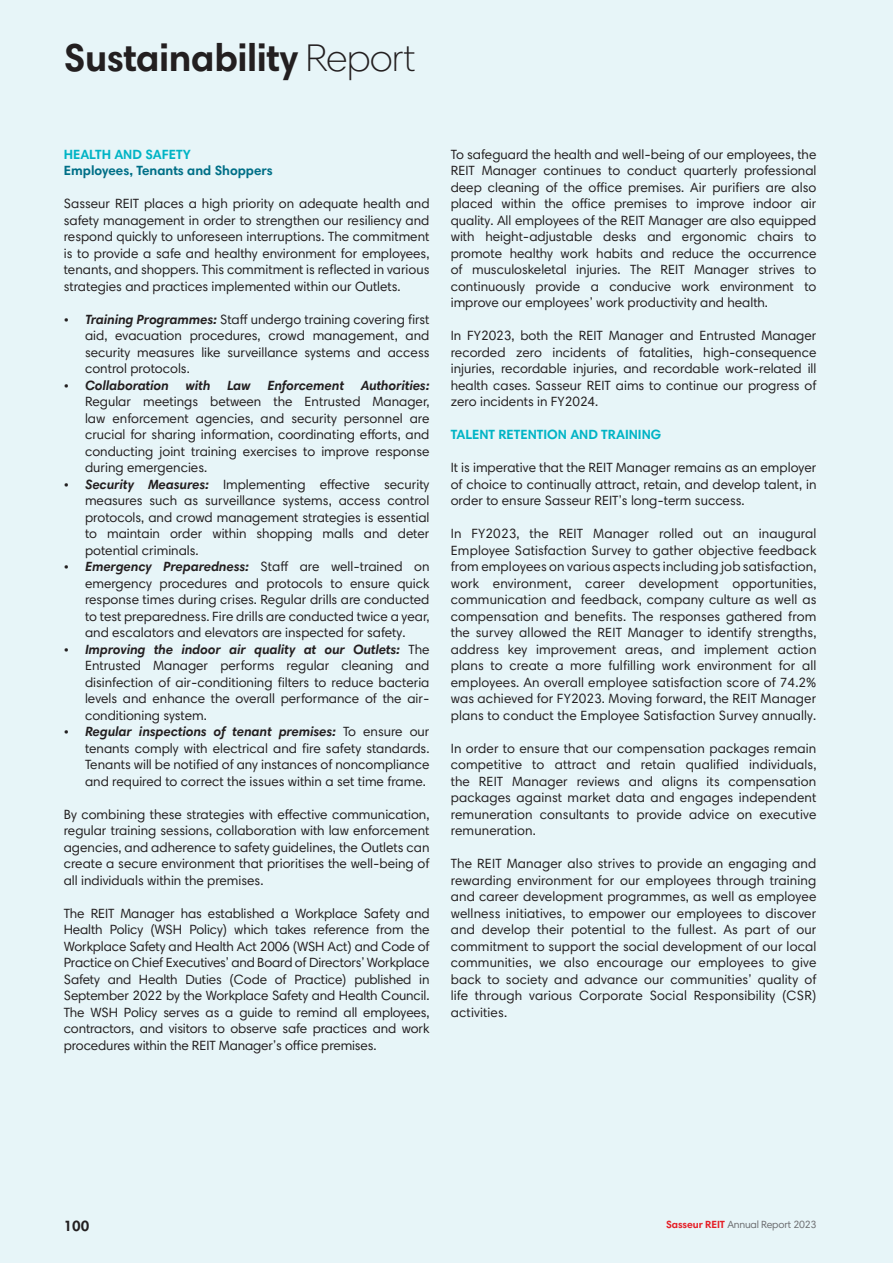
<style>
.page{position:relative;width:893px;height:1263px;background:#e7f5f8}
.page>*{position:absolute;margin:0;border:0;box-sizing:border-box;transform-origin:0 0}
.t1{font:700 39px "Harmonia Sans Pro";letter-spacing:-.01em;color:#231f20}
.t2{font:700 15px "Harmonia Sans Pro";color:#231f20}
.t3{font:13.5px/16.5px "Harmonia Sans Pro";color:#231f20;text-align:justify}
.t4{font:700 13.5px "Harmonia Sans Pro";color:#00b4c5}
.t5{font:700 13.5px "Harmonia Sans Pro";color:#006f87}
.t6{font:10.5px "Harmonia Sans Pro";letter-spacing:-.02em;color:#6c6d70}
.s1{font-family:"Harmonia Sans Pro Cyr";font-weight:300}
.s2{font-weight:700;font-style:italic}
.s3{font-weight:700;color:#e51f27}
</style>
<div class="page">
<p class="t1" style="left:64px;top:33px;width:353px">Sustainability <span class="s1">Report</span></p>
<p class="t4" style="left:64px;top:145px;width:128px">HEALTH AND SAFETY</p>
<p class="t5" style="left:64px;top:162px;width:210px">Employees, Tenants and Shoppers</p>
<p class="t3" style="left:64px;top:195px;width:367px">Sasseur REIT places a high priority on adequate health and safety management in order to strengthen our resiliency and respond quickly to unforeseen interruptions. The commitment is to provide a safe and healthy environment for employees, tenants, and shoppers. This commitment is reflected in various strategies and practices implemented within our Outlets.</p>
<p class="t3" style="left:85px;top:311px;width:346px;text-indent:-21px">• <span class="s2">Training Programmes:</span> Staff undergo training covering first aid, evacuation procedures, crowd management, and security measures like surveillance systems and access control protocols.</p>
<p class="t3" style="left:85px;top:377px;width:346px;text-indent:-21px">• <span class="s2">Collaboration with Law Enforcement Authorities:<br></span>Regular meetings between the Entrusted Manager, law enforcement agencies, and security personnel are crucial for sharing information, coordinating efforts, and conducting joint training exercises to improve response during emergencies.</p>
<p class="t3" style="left:85px;top:476px;width:346px;text-indent:-21px">• <span class="s2">Security Measures:</span> Implementing effective security measures such as surveillance systems, access control protocols, and crowd management strategies is essential to maintain order within shopping malls and deter potential criminals.</p>
<p class="t3" style="left:85px;top:558px;width:346px;text-indent:-21px">• <span class="s2">Emergency Preparedness:</span> Staff are well-trained on emergency procedures and protocols to ensure quick response times during crises. Regular drills are conducted to test preparedness. Fire drills are conducted twice a year, and escalators and elevators are inspected for safety.</p>
<p class="t3" style="left:85px;top:641px;width:346px;text-indent:-21px">• <span class="s2">Improving the indoor air quality at our Outlets:</span> The Entrusted Manager performs regular cleaning and disinfection of air-conditioning filters to reduce bacteria levels and enhance the overall performance of the air&shy;conditioning system.</p>
<p class="t3" style="left:85px;top:723px;width:346px;text-indent:-21px">• <span class="s2">Regular inspections of tenant premises:</span> To ensure our tenants comply with electrical and fire safety standards.<br>Tenants will be notified of any instances of noncompliance and required to correct the issues within a set time frame.</p>
<p class="t3" style="left:64px;top:806px;width:367px">By combining these strategies with effective communication, regular training sessions, collaboration with law enforcement agencies, and adherence to safety guidelines, the Outlets can create a secure environment that prioritises the well-being of all individuals within the premises.</p>
<p class="t3" style="left:64px;top:905px;width:367px">The REIT Manager has established a Workplace Safety and Health Policy (WSH Policy) which takes reference from the Workplace Safety and Health Act 2006 (WSH Act) and Code of Practice on Chief Executives’ and Board of Directors’ Workplace Safety and Health Duties (Code of Practice) published in September 2022 by the Workplace Safety and Health Council.<br>The WSH Policy serves as a guide to remind all employees, contractors, and visitors to observe safe practices and work procedures within the REIT Manager’s office premises.</p>
<p class="t3" style="left:451px;top:146px;width:367px">To safeguard the health and well-being of our employees, the REIT Manager continues to conduct quarterly professional deep cleaning of the office premises. Air purifiers are also placed within the office premises to improve indoor air quality. All employees of the REIT Manager are also equipped with height-adjustable desks and ergonomic chairs to promote healthy work habits and reduce the occurrence of musculoskeletal injuries. The REIT Manager strives to continuously provide a conducive work environment to improve our employees’ work productivity and health.</p>
<p class="t3" style="left:451px;top:327px;width:367px">In FY2023, both the REIT Manager and Entrusted Manager recorded zero incidents of fatalities, high-consequence injuries, recordable injuries, and recordable work-related ill health cases. Sasseur REIT aims to continue our progress of zero incidents in FY2024.</p>
<p class="t4" style="left:451px;top:426px;width:212px">TALENT RETENTION AND TRAINING</p>
<p class="t3" style="left:451px;top:459px;width:367px">It is imperative that the REIT Manager remains as an employer of choice to continually attract, retain, and develop talent, in order to ensure Sasseur REIT’s long-term success.</p>
<p class="t3" style="left:451px;top:525px;width:367px">In FY2023, the REIT Manager rolled out an inaugural Employee Satisfaction Survey to gather objective feedback from employees on various aspects including job satisfaction, work environment, career development opportunities, communication and feedback, company culture as well as compensation and benefits. The responses gathered from the survey allowed the REIT Manager to identify strengths, address key improvement areas, and implement action plans to create a more fulfilling work environment for all employees. An overall employee satisfaction score of 74.2% was achieved for FY2023. Moving forward, the REIT Manager plans to conduct the Employee Satisfaction Survey annually.</p>
<p class="t3" style="left:451px;top:740px;width:367px">In order to ensure that our compensation packages remain competitive to attract and retain qualified individuals, the REIT Manager reviews and aligns its compensation packages against market data and engages independent remuneration consultants to provide advice on executive remuneration.</p>
<p class="t3" style="left:451px;top:855px;width:367px">The REIT Manager also strives to provide an engaging and rewarding environment for our employees through training and career development programmes, as well as employee wellness initiatives, to empower our employees to discover and develop their potential to the fullest. As part of our commitment to support the social development of our local communities, we also encourage our employees to give back to society and advance our communities’ quality of life through various Corporate Social Responsibility (CSR) activities.</p>
<p class="t2" style="left:64px;top:1217px;width:27px">100</p>
<p class="t6" style="left:666px;top:1218px;width:152px"><span class="s3">Sasseur REIT</span> Annual Report 2023</p>
</div>
